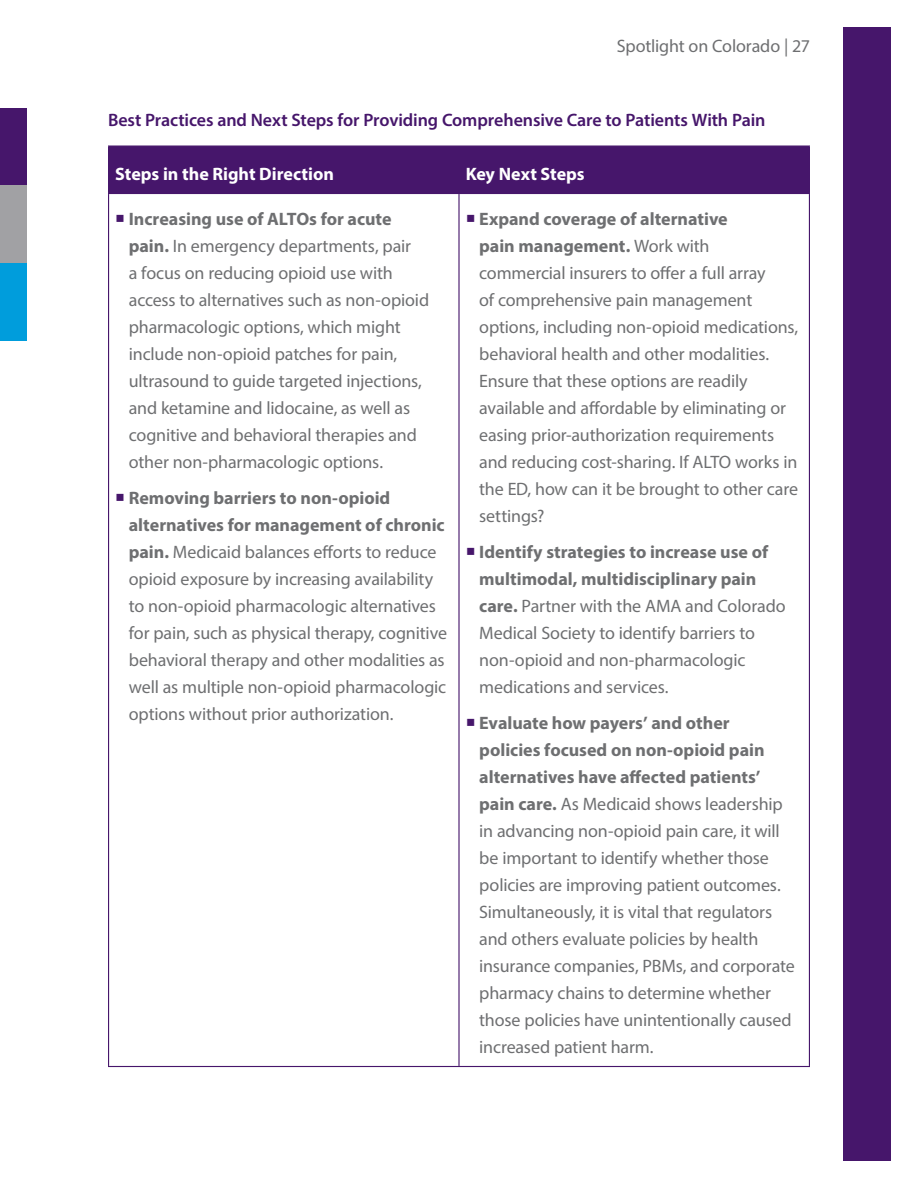
<style>
.page{position:relative;width:918px;height:1188px;background:#fff}
.page>*{position:absolute;margin:0;border:0;box-sizing:border-box;transform-origin:0 0}
.t1{font:18px/27px "Myriad Pro";letter-spacing:-.01em;color:#6e6f71}
.t2{font:600 18px "Myriad Pro";letter-spacing:-.005em;color:#46166b}
.t3{font:700 18px "Myriad Pro";color:#fff}
.s1{font-weight:700}
</style>
<div class="page">
<div style="left:844px;top:27px;width:47px;height:1134px;background:#46166b"></div>
<div style="left:0;top:108px;width:27px;height:77px;background:#46166b"></div>
<div style="left:0;top:185px;width:27px;height:78px;background:#a1a1a4"></div>
<div style="left:0;top:263px;width:27px;height:77px;background:#009ddc"></div>
<div style="left:109px;top:147px;width:700px;height:46px;background:#46166b"></div>
<hr style="left:458px;top:147px;width:2px;height:46px;background:#46166b">
<hr style="left:809px;top:147px;width:1px;height:46px;background:#46166b">
<hr style="left:458px;top:194px;width:2px;height:872px;background:#46166b">
<hr style="left:809px;top:194px;width:1px;height:872px;background:#46166b">
<hr style="left:108px;top:194px;width:1px;height:872px;background:#46166b">
<hr style="left:108px;top:1066px;width:351px;height:1px;background:#46166b">
<hr style="left:459px;top:1066px;width:351px;height:1px;background:#46166b">
<hr style="left:108px;top:146px;width:351px;height:1px;background:#46166b">
<hr style="left:108px;top:147px;width:1px;height:46px;background:#46166b">
<hr style="left:459px;top:146px;width:351px;height:1px;background:#46166b">
<hr style="left:108px;top:193px;width:351px;height:1px;background:#46166b">
<hr style="left:459px;top:193px;width:351px;height:1px;background:#46166b">
<p class="t1" style="left:617px;top:33px;width:195px">Spotlight on Colorado | 27</p>
<p class="t2" style="left:108px;top:109px;width:659px">Best Practices and Next Steps for Providing Comprehensive Care to Patients With Pain</p>
<p class="t3" style="left:115px;top:162px;width:220px">Steps in the Right Direction</p>
<p class="t3" style="left:466px;top:162px;width:120px">Key Next Steps</p>
<p class="t1" style="left:129px;top:205px;width:302px"><span class="s1">Increasing use of ALTOs for acute pain.</span> In emergency departments, pair<br>a focus on reducing opioid use with access to alternatives such as non-opioid pharmacologic options, which might include non-opioid patches for pain, ultrasound to guide targeted injections, and ketamine and lidocaine, as well as cognitive and behavioral therapies and other non-pharmacologic options.</p>
<p class="t1" style="left:129px;top:484px;width:320px"><span class="s1">Removing barriers to non-opioid alternatives for management of chronic pain.</span> Medicaid balances efforts to reduce opioid exposure by increasing availability to non-opioid pharmacologic alternatives for pain, such as physical therapy, cognitive behavioral therapy and other modalities as well as multiple non-opioid pharmacologic options without prior authorization.</p>
<p class="t1" style="left:479px;top:205px;width:321px"><span class="s1">Expand coverage of alternative<br>pain management.</span> Work with commercial insurers to offer a full array<br>of comprehensive pain management options, including non-opioid medications, behavioral health and other modalities.<br>Ensure that these options are readily available and affordable by eliminating or easing prior-authorization requirements and reducing cost-sharing. If ALTO works in the ED, how can it be brought to other care settings?</p>
<p class="t1" style="left:479px;top:538px;width:308px"><span class="s1">Identify strategies to increase use of multimodal, multidisciplinary pain care.</span> Partner with the AMA and Colorado Medical Society to identify barriers to non-opioid and non-pharmacologic medications and services.</p>
<p class="t1" style="left:479px;top:709px;width:317px"><span class="s1">Evaluate how payers’ and other policies focused on non-opioid pain alternatives have affected patients’ pain care.</span> As Medicaid shows leadership in advancing non-opioid pain care, it will be important to identify whether those policies are improving patient outcomes.<br>Simultaneously, it is vital that regulators and others evaluate policies by health insurance companies, PBMs, and corporate pharmacy chains to determine whether those policies have unintentionally caused increased patient harm.</p>
</div>
